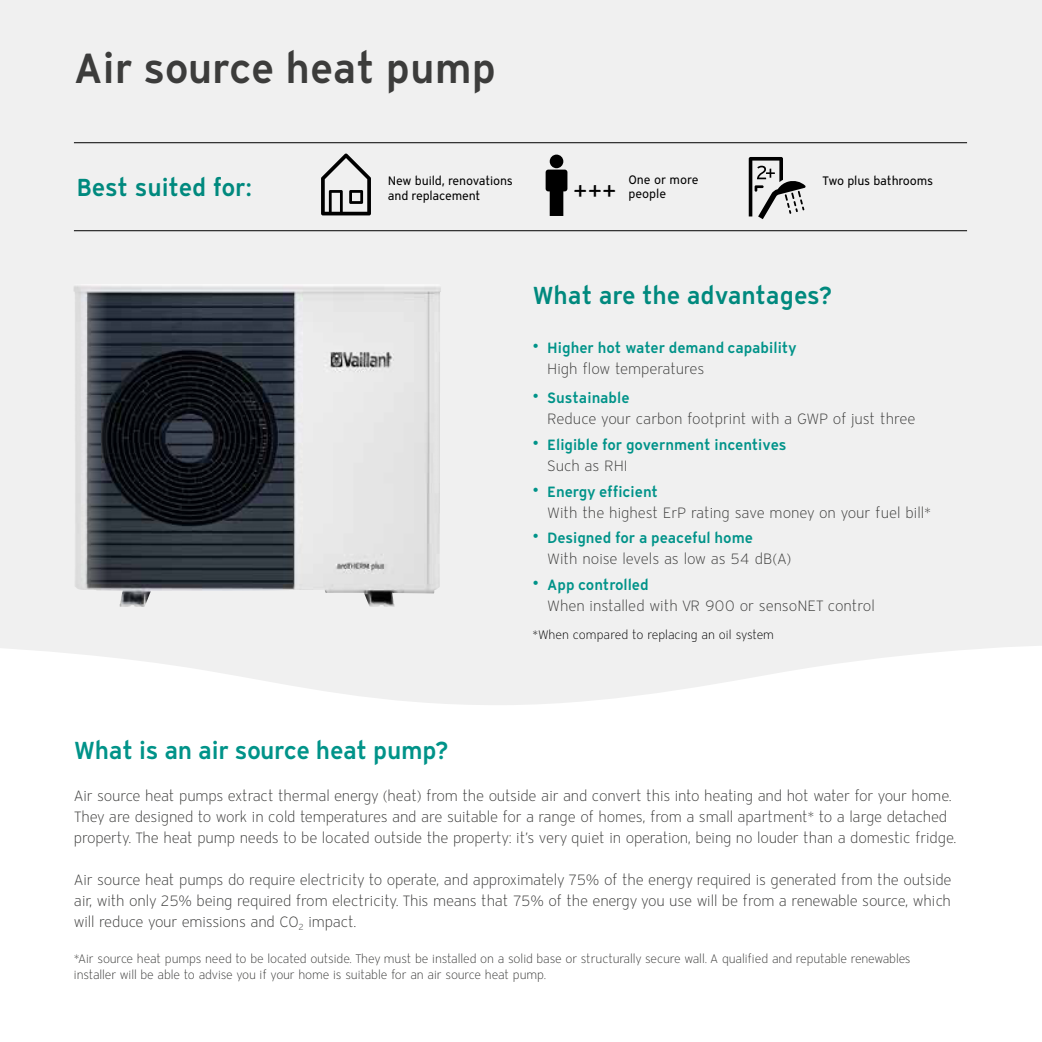
<style>
.page{position:relative;width:1042px;height:1042px;background:#fff}
.page>*{position:absolute;margin:0;border:0;box-sizing:border-box;transform-origin:0 0}
.t1{font:600 42px "Vaillant 12";color:#3c3c3b}
.t2{font:600 24.5px "Vaillant 12";letter-spacing:-.005em;color:#00897e}
.t3{font:600 24.5px "Vaillant 12";letter-spacing:-.01em;color:#009389}
.t4{font:300 14.88px/21px "Vaillant 12";letter-spacing:-.01em;color:#3c3c3b}
.t5{font:600 14.88px/21px "Vaillant 12";color:#009389}
.t6{font:300 12.25px/15.8px "Vaillant 12";letter-spacing:-.01em;color:#3c3c3b}
.t7{font:12.25px/14.7px "Vaillant 12";letter-spacing:-.01em;color:#000}
.t8{font:300 12.25px "Vaillant 12";color:#000}
.s1{font-size:23.97px}
.s2{font-size:24.5px}
.s3{font-weight:300;color:#3c3c3b}
.s4{font-weight:600;font-size:24.5px;color:#009389}
.s5{font-weight:600;color:#009389}
</style>
<div class="page">
<div style="left:0;top:0;width:1041px;height:904px;background:#f0f0f0"></div>
<svg style="left:0;top:646px;width:1041px;height:258px;fill:#fff"></svg>
<hr style="left:74px;top:230px;width:893px;height:1px;background:#000">
<hr style="left:74px;top:142px;width:893px;height:1px;background:#000">
<svg style="left:749px;top:157px;width:56px;height:62px"></svg>
<div style="left:550px;top:155px;width:13px;height:13px;background:#000;border-radius:50%"></div>
<svg style="left:545px;top:170px;width:22px;height:46px"></svg>
<img style="left:73px;top:284px;width:368px;height:323px">
<svg style="left:321px;top:153px;width:50px;height:62px"></svg>
<h1 class="t1" style="left:74px;top:40px;width:423px">Air source heat pump</h1>
<h2 class="t2" style="left:77px;top:171px;width:177px">Best suited for:</h2>
<p class="t7" style="left:388px;top:173px;width:127px">New build, renovations and replacement</p>
<p class="t7" style="left:628px;top:172px;width:72px">One or more</p>
<p class="t7" style="left:822px;top:173px;width:113px">Two plus bathrooms</p>
<p class="t7" style="left:573px;top:186px;width:94px"><span class="s1">+++</span> people</p>
<h2 class="t2" style="left:532px;top:279px;width:301px">What are the advantages?</h2>
<p class="t5" style="left:547px;top:337px;width:251px;text-indent:-15px"><span class="s2">•</span> Higher hot water demand capability<br><span class="s3">High flow temperatures</span></p>
<p class="t4" style="left:547px;top:387px;width:370px;text-indent:-15px"><span class="s4">•</span> <span class="s5">Sustainable<br></span>Reduce your carbon footprint with a GWP of just three</p>
<p class="t5" style="left:547px;top:433px;width:241px;text-indent:-15px"><span class="s2">•</span> Eligible for government incentives<br><span class="s3">Such as RHI</span></p>
<p class="t4" style="left:547px;top:480px;width:385px;text-indent:-15px"><span class="s4">•</span> <span class="s5">Energy efficient<br></span>With the highest ErP rating save money on your fuel bill*</p>
<p class="t4" style="left:547px;top:527px;width:246px;text-indent:-15px"><span class="s4">•</span> <span class="s5">Designed for a peaceful home<br></span>With noise levels as low as 54 dB(A)</p>
<p class="t4" style="left:547px;top:574px;width:329px;text-indent:-15px"><span class="s4">•</span> <span class="s5">App controlled<br></span>When installed with VR 900 or sensoNET control</p>
<p class="t8" style="left:532px;top:627px;width:243px">*When compared to replacing an oil system</p>
<h2 class="t3" style="left:74px;top:733px;width:376px">What is an air source heat pump?</h2>
<p class="t4" style="left:74px;top:785px;width:884px">Air source heat pumps extract thermal energy (heat) from the outside air and convert this into heating and hot water for your home.<br>They are designed to work in cold temperatures and are suitable for a range of homes, from a small apartment* to a large detached property. The heat pump needs to be located outside the property: it’s very quiet in operation, being no louder than a domestic fridge.</p>
<p class="t4" style="left:74px;top:869px;width:879px;text-align:justify">Air source heat pumps do require electricity to operate, and approximately 75% of the energy required is generated from the outside air, with only 25% being required from electricity. This means that 75% of the energy you use will be from a renewable source, which will reduce your emissions and CO<sub>2</sub> impact.</p>
<p class="t6" style="left:74px;top:951px;width:838px">*Air source heat pumps need to be located outside. They must be installed on a solid base or structurally secure wall. A qualified and reputable renewables installer will be able to advise you if your home is suitable for an air source heat pump.</p>
</div>
